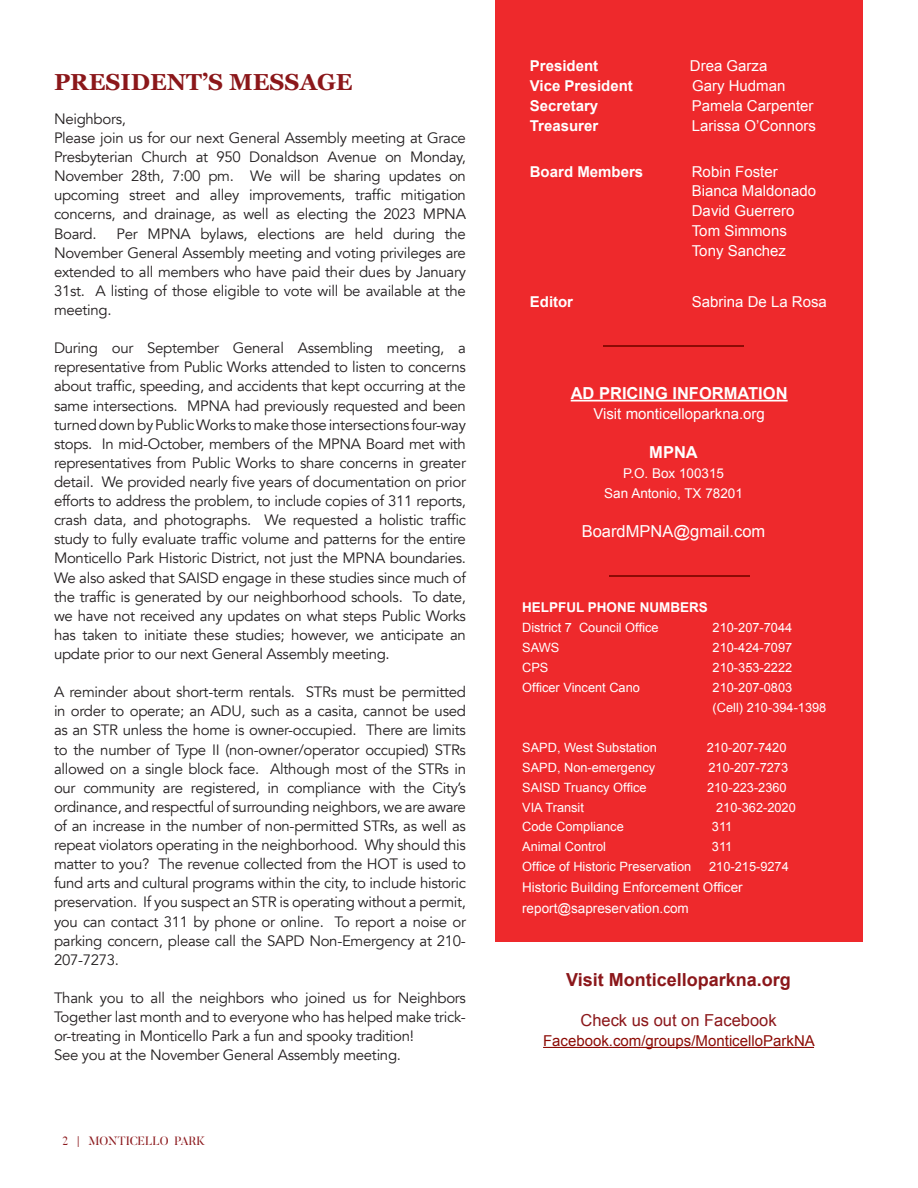
<style>
.page{position:relative;width:918px;height:1188px;background:#fff}
.page>*{position:absolute;margin:0;border:0;box-sizing:border-box;transform-origin:0 0}
.t1{font:700 23.1px "Georgia";color:#8b171a}
.t2{font:700 18px "Arial";color:#8b171a}
.t3{font:700 16.5px "Arial";color:#fff}
.t4{font:16.5px "Arial";color:#8b171a}
.t5{font:16.5px "Arial";color:#fff}
.t6{font:15px/19px "Avenir";letter-spacing:-.02em;color:#231f20;text-align:justify}
.t7{font:15px "Arial";color:#fff}
.t8{font:700 15px "Arial";color:#fff}
.t9{font:15px "Arial";color:#8c0b05}
.t10{font:13.5px "Arial";color:#fff}
.t11{font:700 13.5px "Arial";color:#fff}
.t12{font:12.75px "Arial";color:#fff}
.t13{font:12px "Butler";color:#8b181c}
</style>
<div class="page">
<div style="left:495px;top:0;width:367px;height:942px;background:#ee292c"></div>
<hr style="left:571px;top:400px;width:217px;height:2px;background:#fff">
<hr style="left:543px;top:1047px;width:271px;height:1px;background:#8c0b05">
<hr style="left:603px;top:345px;width:141px;height:1px;background:#8c0b05">
<hr style="left:609px;top:575px;width:141px;height:1px;background:#8c0b05">
<p class="t1" style="left:54px;top:64px;width:300px">PRESIDENT’S MESSAGE</p>
<p class="t6" style="left:54px;top:109px;width:74px">Neighbors,</p>
<p class="t6" style="left:54px;top:129px;width:414px">Please join us for our next General Assembly meeting at Grace Presbyterian Church at 950 Donaldson Avenue on Monday, November 28th, 7:00 pm. We will be sharing updates on upcoming street and alley improvements, traffic mitigation concerns, and drainage, as well as electing the 2023 MPNA Board.</p>
<p class="t6" style="left:54px;top:224px;width:413px;text-indent:63px">Per MPNA bylaws, elections are held during the November General Assembly meeting and voting privileges are extended to all members who have paid their dues by January 31st. A listing of those eligible to vote will be available at the meeting.</p>
<p class="t6" style="left:54px;top:339px;width:414px">During our September General Assembling meeting, a representative from Public Works attended to listen to concerns about traffic, speeding, and accidents that kept occurring at the same intersections. MPNA had previously requested and been turned down by Public Works to make those intersections four-way stops. In mid-October, members of the MPNA Board met with representatives from Public Works to share concerns in greater detail. We provided nearly five years of documentation on prior efforts to address the problem, to include copies of 311 reports, crash data, and photographs. We requested a holistic traffic study to fully evaluate traffic volume and patterns for the entire Monticello Park Historic District, not just the MPNA boundaries.<br>We also asked that SAISD engage in these studies since much of the traffic is generated by our neighborhood schools. To date, we have not received any updates on what steps Public Works has taken to initiate these studies; however, we anticipate an update prior to our next General Assembly meeting.</p>
<p class="t6" style="left:54px;top:683px;width:414px">A reminder about short-term rentals. STRs must be permitted in order to operate; an ADU, such as a casita, cannot be used as an STR unless the home is owner-occupied. There are limits to the number of Type II (non-owner/operator occupied) STRs allowed on a single block face. Although most of the STRs in our community are registered, in compliance with the City’s ordinance, and respectful of surrounding neighbors, we are aware of an increase in the number of non-permitted STRs, as well as repeat violators operating in the neighborhood. Why should this matter to you? The revenue collected from the HOT is used to fund arts and cultural programs within the city, to include historic preservation. If you suspect an STR is operating without a permit, you can contact 311 by phone or online. To report a noise or parking concern, please call the SAPD Non-Emergency at 210- 207-7273.</p>
<p class="t6" style="left:54px;top:989px;width:414px">Thank you to all the neighbors who joined us for Neighbors Together last month and to everyone who has helped make trick&shy;or-treating in Monticello Park a fun and spooky tradition!</p>
<p class="t6" style="left:54px;top:1046px;width:349px">See you at the November General Assembly meeting.</p>
<p class="t13" style="left:62px;top:1133px;width:144px">2 | MONTICELLO PARK</p>
<p class="t8" style="left:530px;top:56px;width:70px">President</p>
<p class="t7" style="left:690px;top:56px;width:79px">Drea Garza</p>
<p class="t8" style="left:530px;top:76px;width:105px">Vice President</p>
<p class="t7" style="left:692px;top:76px;width:95px">Gary Hudman</p>
<p class="t8" style="left:530px;top:96px;width:70px">Secretary</p>
<p class="t7" style="left:692px;top:96px;width:123px">Pamela Carpenter</p>
<p class="t8" style="left:530px;top:116px;width:70px">Treasurer</p>
<p class="t7" style="left:692px;top:116px;width:126px">Larissa O’Connors</p>
<p class="t8" style="left:530px;top:161px;width:115px">Board Members</p>
<p class="t7" style="left:692px;top:162px;width:87px">Robin Foster</p>
<p class="t7" style="left:692px;top:181px;width:126px">Bianca Maldonado</p>
<p class="t7" style="left:692px;top:201px;width:104px">David Guerrero</p>
<p class="t7" style="left:692px;top:221px;width:97px">Tom Simmons</p>
<p class="t7" style="left:692px;top:241px;width:96px">Tony Sanchez</p>
<p class="t8" style="left:530px;top:292px;width:45px">Editor</p>
<p class="t7" style="left:692px;top:292px;width:137px">Sabrina De La Rosa</p>
<p class="t3" style="left:571px;top:382px;width:218px">AD PRICING INFORMATION</p>
<p class="t7" style="left:593px;top:404px;width:173px">Visit monticelloparkna.org</p>
<p class="t3" style="left:649px;top:441px;width:50px">MPNA</p>
<p class="t10" style="left:623px;top:464px;width:103px">P.O. Box 100315</p>
<p class="t10" style="left:604px;top:484px;width:140px">San Antonio, TX 78201</p>
<p class="t5" style="left:582px;top:521px;width:185px">BoardMPNA@gmail.com</p>
<p class="t11" style="left:522px;top:599px;width:187px">HELPFUL PHONE NUMBERS</p>
<p class="t12" style="left:522px;top:620px;width:138px">District 7 Council Office</p>
<p class="t12" style="left:713px;top:620px;width:81px">210-207-7044</p>
<p class="t12" style="left:522px;top:639px;width:39px">SAWS</p>
<p class="t12" style="left:713px;top:639px;width:81px">210-424-7097</p>
<p class="t12" style="left:522px;top:659px;width:28px">CPS</p>
<p class="t12" style="left:713px;top:659px;width:81px">210-353-2222</p>
<p class="t12" style="left:522px;top:679px;width:119px">Officer Vincent Cano</p>
<p class="t12" style="left:713px;top:679px;width:81px">210-207-0803</p>
<p class="t12" style="left:713px;top:699px;width:115px">(Cell) 210-394-1398</p>
<p class="t12" style="left:522px;top:739px;width:136px">SAPD, West Substation</p>
<p class="t12" style="left:707px;top:739px;width:81px">210-207-7420</p>
<p class="t12" style="left:522px;top:759px;width:134px">SAPD, Non-emergency</p>
<p class="t12" style="left:708px;top:759px;width:81px">210-207-7273</p>
<p class="t12" style="left:522px;top:779px;width:126px">SAISD Truancy Office</p>
<p class="t12" style="left:707px;top:779px;width:81px">210-223-2360</p>
<p class="t12" style="left:522px;top:799px;width:63px">VIA Transit</p>
<p class="t12" style="left:716px;top:799px;width:81px">210-362-2020</p>
<p class="t12" style="left:522px;top:819px;width:103px">Code Compliance</p>
<p class="t12" style="left:712px;top:819px;width:22px">311</p>
<p class="t12" style="left:522px;top:838px;width:85px">Animal Control</p>
<p class="t12" style="left:712px;top:838px;width:22px">311</p>
<p class="t12" style="left:522px;top:858px;width:171px">Office of Historic Preservation</p>
<p class="t12" style="left:709px;top:858px;width:81px">210-215-9274</p>
<p class="t10" style="left:522px;top:879px;width:222px">Historic Building Enforcement Officer</p>
<p class="t10" style="left:522px;top:900px;width:168px">report@sapreservation.com</p>
<p class="t2" style="left:566px;top:968px;width:226px">Visit Monticelloparkna.org</p>
<p class="t4" style="left:580px;top:1009px;width:198px">Check us out on Facebook</p>
<p class="t9" style="left:543px;top:1031px;width:273px">Facebook.com/groups/MonticelloParkNA</p>
</div>
